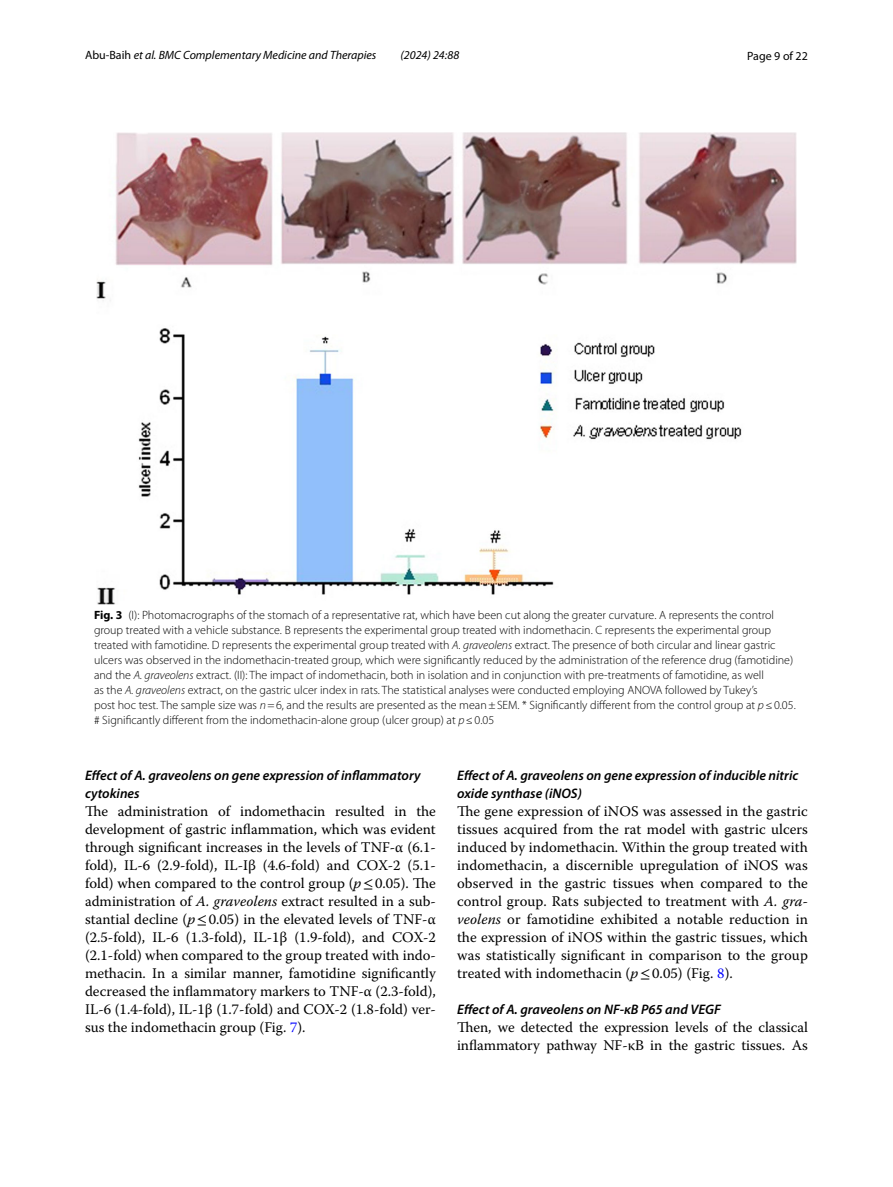
<style>
.page{position:relative;width:893px;height:1187px;background:#fff}
.page>*{position:absolute;margin:0;border:0;box-sizing:border-box;transform-origin:0 0}
.t1{font:14.7px/18px "Warnock Pro";color:#000;text-align:justify}
.t2{font:italic 600 13.8px/18px "Myriad Pro";color:#000}
.t3{font:300 12px/15px "Myriad Pro";color:#000}
.t4{font:italic 12px "Myriad Pro";color:#000}
.t5{font:12px "Myriad Pro";color:#000}
.s1{font-style:normal}
.s2{font-weight:700}
.s3{font-style:italic}
.s4{font-family:"STIX"}
.s5{color:#00f}
</style>
<div class="page">
<img style="left:96px;top:133px;width:701px;height:471px">
<p class="t4" style="left:85px;top:48px;width:293px"><span class="s1">Abu‑Baih</span> et al. BMC Complementary Medicine and Therapies</p>
<p class="t4" style="left:400px;top:48px;width:60px">(2024) 24:88</p>
<p class="t5" style="left:747px;top:48px;width:62px">Page 9 of 22</p>
<p class="t3" style="left:94px;top:608px;width:703px"><span class="s2">Fig. 3</span> (I): Photomacrographs of the stomach of a representative rat, which have been cut along the greater curvature. A represents the control group treated with a vehicle substance. B represents the experimental group treated with indomethacin. C represents the experimental group treated with famotidine. D represents the experimental group treated with <span class="s3">A. graveolens</span> extract. The presence of both circular and linear gastric ulcers was observed in the indomethacin-treated group, which were significantly reduced by the administration of the reference drug (famotidine) and the <span class="s3">A. graveolens</span> extract. (II): The impact of indomethacin, both in isolation and in conjunction with pre-treatments of famotidine, as well<br>as the <span class="s3">A. graveolens</span> extract, on the gastric ulcer index in rats. The statistical analyses were conducted employing ANOVA followed by Tukey’s<br>post hoc test. The sample size was <span class="s3">n</span>=6, and the results are presented as the mean±SEM. * Significantly different from the control group at <span class="s3">p</span>≤0.05. # Significantly different from the indomethacin-alone group (ulcer group) at <span class="s3">p</span>≤0.05</p>
<p class="t2" style="left:85px;top:766px;width:337px">Effect of A. graveolens on gene expression of inflammatory cytokines</p>
<p class="t1" style="left:85px;top:801px;width:352px">The administration of indomethacin resulted in the development of gastric inflammation, which was evident through significant increases in the levels of TNF-α (6.1- fold), IL-6 (2.9-fold), IL-Iβ (4.6-fold) and COX-2 (5.1- fold) when compared to the control group (<span class="s3">p</span><span class="s4">≤</span>0.05). The administration of <span class="s3">A. graveolens</span> extract resulted in a sub&shy;stantial decline (<span class="s3">p</span><span class="s4">≤</span>0.05) in the elevated levels of TNF-α (2.5-fold), IL-6 (1.3-fold), IL-1β (1.9-fold), and COX-2 (2.1-fold) when compared to the group treated with indo&shy;methacin. In a similar manner, famotidine significantly decreased the inflammatory markers to TNF-α (2.3-fold), IL-6 (1.4-fold), IL-1β (1.7-fold) and COX-2 (1.8-fold) ver&shy;sus the indomethacin group (Fig. <span class="s5">7</span>).</p>
<p class="t2" style="left:457px;top:766px;width:343px">Effect of A. graveolens on gene expression of inducible nitric oxide synthase (iNOS)</p>
<p class="t1" style="left:457px;top:801px;width:352px">The gene expression of iNOS was assessed in the gastric tissues acquired from the rat model with gastric ulcers induced by indomethacin. Within the group treated with indomethacin, a discernible upregulation of iNOS was observed in the gastric tissues when compared to the control group. Rats subjected to treatment with <span class="s3">A. gra‑ veolens</span> or famotidine exhibited a notable reduction in the expression of iNOS within the gastric tissues, which was statistically significant in comparison to the group treated with indomethacin (<span class="s3">p</span><span class="s4">≤</span>0.05) (Fig. <span class="s5">8</span>).</p>
<p class="t2" style="left:457px;top:1000px;width:265px">Effect of A. graveolens on NF‑κB P65 and VEGF</p>
<p class="t1" style="left:457px;top:1017px;width:352px">Then, we detected the expression levels of the classical inflammatory pathway NF-κB in the gastric tissues. As</p>
</div>
